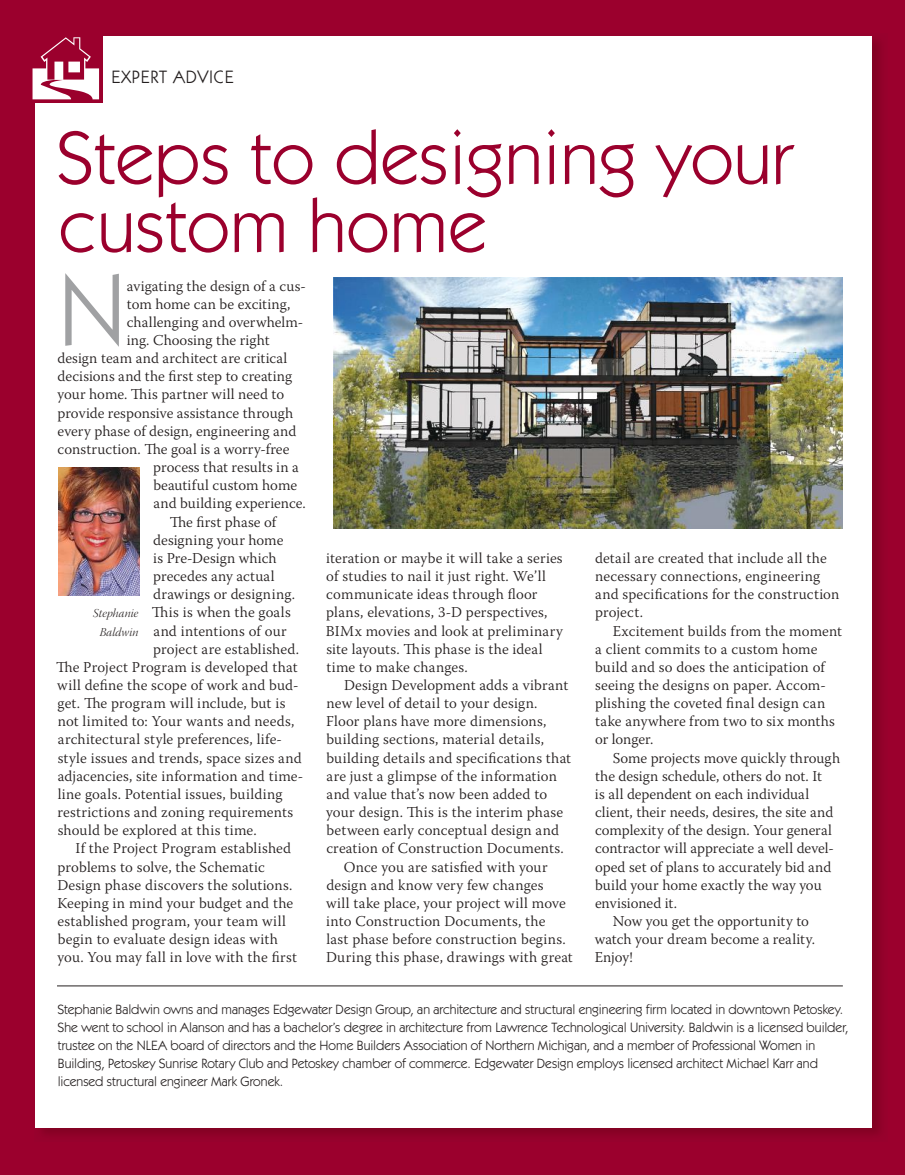
<style>
.page{position:relative;width:905px;height:1175px;background:#fff}
.page>*{position:absolute;margin:0;border:0;box-sizing:border-box;transform-origin:0 0}
.t1{font:102.15px "Itc Kabel";color:#a0a1a3}
.t2{font:75.15px/68.1px "Itc Kabel";letter-spacing:.01em;color:#9b002d}
.t3{font:18px "Itc Kabel";letter-spacing:.04em;color:#241f1f}
.t4{font:300 15px/18.1px "Warnock Pro";letter-spacing:.01em;color:#241f1f}
.t5{font:13.5px/18px "Itc Kabel";color:#241f1f}
.t6{font:12px/18.1px "Warnock Pro Light It Disp";letter-spacing:.01em;color:#241f1f;text-align:center}
</style>
<div class="page">
<div style="left:0;top:0;width:904px;height:1174px;background:#9b002d"></div>
<img style="left:568px;top:36px;width:313px;height:1100px">
<img style="left:35px;top:1127px;width:533px;height:9px">
<div style="left:35px;top:36px;width:836px;height:1091px;background:#fff"></div>
<div style="left:12px;top:11px;width:90px;height:92px;background:#9b002d"></div>
<svg style="left:33px;top:37px;width:66px;height:62px"></svg>
<img style="left:333px;top:278px;width:509px;height:251px">
<hr style="left:57px;top:985px;width:785px;height:1px;background:#241f1f">
<img style="left:59px;top:467px;width:80px;height:128px">
<p class="t3" style="left:111px;top:66px;width:124px">EXPERT ADVICE</p>
<h2 class="t2" style="left:56px;top:123px;width:738px">Steps to designing your custom home</h2>
<h1 class="t1" style="left:58px;top:250px;width:70px">N</h1>
<p class="t4" style="left:127px;top:276px;width:180px">avigating the design of a cus-</p>
<p class="t4" style="left:127px;top:294px;width:165px">tom home can be exciting,</p>
<p class="t4" style="left:127px;top:312px;width:178px">challenging and overwhelm-</p>
<p class="t4" style="left:127px;top:331px;width:144px">ing. Choosing the right</p>
<p class="t4" style="left:58px;top:349px;width:231px">design team and architect are critical</p>
<p class="t4" style="left:58px;top:367px;width:236px">decisions and the first step to creating</p>
<p class="t4" style="left:57px;top:385px;width:71px">your home.</p>
<p class="t4" style="left:58px;top:385px;width:240px;text-indent:90px">is partner will need to provide responsive assistance through every phase of design, engineering and construction.</p>
<p class="t4" style="left:161px;top:439px;width:130px">e goal is a worry-free</p>
<p class="t4" style="left:153px;top:458px;width:147px">process that results in a</p>
<p class="t4" style="left:153px;top:476px;width:145px">beautiful custom home</p>
<p class="t4" style="left:153px;top:494px;width:154px">and building experience.</p>
<p class="t4" style="left:186px;top:512px;width:91px">e first phase of</p>
<p class="t4" style="left:153px;top:530px;width:131px">designing your home</p>
<p class="t4" style="left:153px;top:548px;width:125px">is Pre-Design which</p>
<p class="t4" style="left:153px;top:567px;width:123px">precedes any actual</p>
<p class="t4" style="left:153px;top:585px;width:143px">drawings or designing.</p>
<p class="t4" style="left:169px;top:603px;width:123px">is is when the goals</p>
<p class="t4" style="left:153px;top:621px;width:135px">and intentions of our</p>
<p class="t4" style="left:153px;top:639px;width:147px">project are established.</p>
<p class="t4" style="left:73px;top:657px;width:226px">e Project Program is developed that</p>
<p class="t4" style="left:57px;top:675px;width:243px">will define the scope of work and bud-</p>
<p class="t4" style="left:58px;top:694px;width:24px">get.</p>
<p class="t4" style="left:326px;top:548px;width:238px">iteration or maybe it will take a series of studies to nail it just right. We’ll communicate ideas through floor plans, elevations, 3-D perspectives, BIMx movies and look at preliminary site layouts.</p>
<p class="t4" style="left:595px;top:548px;width:246px">detail are created that include all the necessary connections, engineering and specifications for the construction project.</p>
<p class="t4" style="left:595px;top:621px;width:249px;text-indent:18px">Excitement builds from the moment a client commits to a custom home build and so does the anticipation of seeing the designs on paper. Accom&shy;plishing the coveted final design can take anywhere from two to six months or longer.</p>
<p class="t4" style="left:612px;top:748px;width:229px">Some projects move quickly through</p>
<p class="t4" style="left:595px;top:766px;width:228px">the design schedule, others do not. It</p>
<p class="t4" style="left:595px;top:784px;width:216px">is all dependent on each individual</p>
<p class="t4" style="left:595px;top:802px;width:240px">client, their needs, desires, the site and</p>
<p class="t4" style="left:595px;top:821px;width:238px">complexity of the design. Your general</p>
<p class="t4" style="left:595px;top:839px;width:240px">contractor will appreciate a well devel-</p>
<p class="t4" style="left:595px;top:857px;width:238px">oped set of plans to accurately bid and</p>
<p class="t4" style="left:595px;top:875px;width:228px">build your home exactly the way you</p>
<p class="t4" style="left:595px;top:893px;width:83px">envisioned it.</p>
<p class="t4" style="left:612px;top:911px;width:198px">Now you get the opportunity to</p>
<p class="t4" style="left:594px;top:930px;width:222px">watch your dream become a reality.</p>
<p class="t4" style="left:594px;top:948px;width:39px">Enjoy!</p>
<p class="t5" style="left:58px;top:1000px;width:792px">Stephanie Baldwin owns and manages Edgewater Design Group, an architecture and structural engineering firm located in downtown Petoskey.<br>She went to school in Alanson and has a bachelor’s degree in architecture from Lawrence Technological University. Baldwin is a licensed builder, trustee on the NLEA board of directors and the Home Builders Association of Northern Michigan, and a member of Professional Women in Building, Petoskey Sunrise Rotary Club and Petoskey chamber of commerce. Edgewater Design employs licensed architect Michael Karr and licensed structural engineer Mark Gronek.</p>
<p class="t6" style="left:93px;top:605px;width:47px">Stephanie<br>Baldwin</p>
<p class="t4" style="left:326px;top:639px;width:218px;text-indent:94px">is phase is the ideal time to make changes.</p>
<p class="t4" style="left:326px;top:675px;width:246px;text-indent:18px">Design Development adds a vibrant new level of detail to your design.<br>Floor plans have more dimensions, building sections, material details, building details and specifications that are just a glimpse of the information and value that’s now been added to your design.</p>
<p class="t4" style="left:58px;top:694px;width:247px;text-indent:43px">e program will include, but is not limited to: Your wants and needs, architectural style preferences, life&shy;style issues and trends, space sizes and adjacencies, site information and time&shy;line goals. Potential issues, building restrictions and zoning requirements should be explored at this time.</p>
<p class="t4" style="left:57px;top:839px;width:241px;text-indent:18px">If the Project Program established problems to solve, the Schematic Design phase discovers the solutions.<br>Keeping in mind your budget and the established program, your team will begin to evaluate design ideas with you. You may fall in love with the first</p>
<p class="t4" style="left:424px;top:802px;width:141px">is is the interim phase</p>
<p class="t4" style="left:326px;top:821px;width:234px">between early conceptual design and</p>
<p class="t4" style="left:326px;top:839px;width:239px">creation of Construction Documents.</p>
<p class="t4" style="left:344px;top:857px;width:205px">Once you are satisfied with your</p>
<p class="t4" style="left:326px;top:875px;width:219px">design and know very few changes</p>
<p class="t4" style="left:326px;top:893px;width:241px">will take place, your project will move</p>
<p class="t4" style="left:326px;top:911px;width:221px">into Construction Documents, the</p>
<p class="t4" style="left:326px;top:930px;width:241px">last phase before construction begins.</p>
<p class="t4" style="left:326px;top:948px;width:248px">During this phase, drawings with great</p>
</div>
